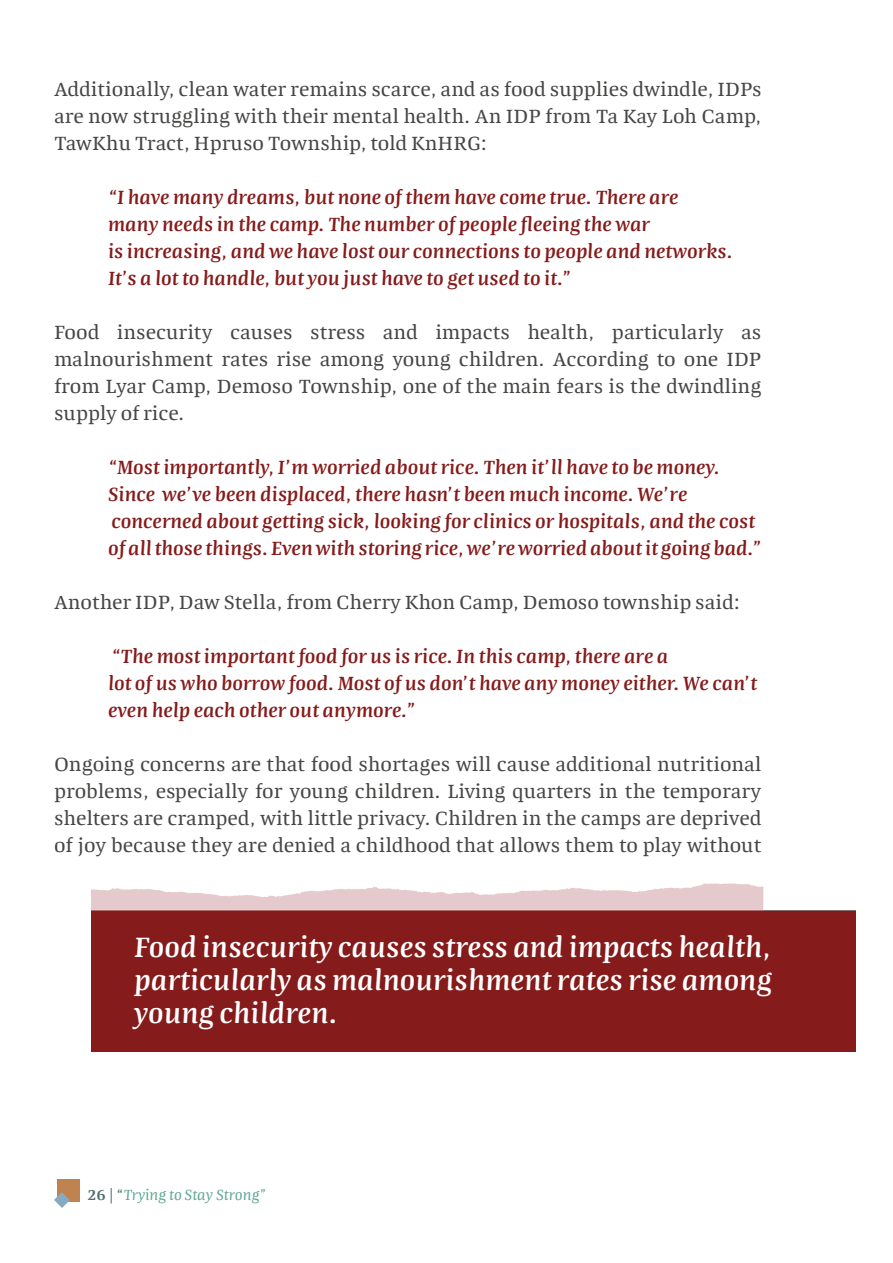
<style>
.page{position:relative;width:893px;height:1263px;background:#fff}
.page>*{position:absolute;margin:0;border:0;box-sizing:border-box;transform-origin:0 0}
.t1{font:italic 600 28.5px/33px "Quador";color:#fff;text-align:justify}
.t2{font:19.5px/27px "Quador";color:#464745;text-align:justify}
.t3{font:italic 600 19.5px/27px "Quador";color:#861a1a}
.t4{font:italic 15px "Quador";color:#5fa693}
.s1{font-weight:600;font-style:normal;color:#516d73}
.s2{font-style:normal;color:#516d73}
</style>
<div class="page">
<div style="left:57px;top:1179px;width:23px;height:23px;background:#be8351"></div>
<svg style="left:54px;top:1192px;width:16px;height:16px"></svg>
<img style="left:92px;top:883px;width:763px;height:169px">
<p class="t2" style="left:54px;top:75px;width:709px">Additionally, clean water remains scarce, and as food supplies dwindle, IDPs are now struggling with their mental health. An IDP from Ta Kay Loh Camp, TawKhu Tract, Hpruso Township, told KnHRG:</p>
<p class="t3" style="left:108px;top:183px;width:626px">“I have many dreams, but none of them have come true. There are many needs in the camp. The number of people fleeing the war<br>is increasing, and we have lost our connections to people and networks.</p>
<p class="t3" style="left:108px;top:264px;width:465px">It’s a lot to handle, but you just have to get used to it.”</p>
<p class="t2" style="left:54px;top:318px;width:709px">Food insecurity causes stress and impacts health, particularly as malnourishment rates rise among young children. According to one IDP from Lyar Camp, Demoso Township, one of the main fears is the dwindling supply of rice.</p>
<p class="t3" style="left:108px;top:453px;width:655px">“Most importantly, I’m worried about rice. Then it’ll have to be money.<br>Since we’ve been displaced, there hasn’t been much income. We’re concerned about getting sick, looking for clinics or hospitals, and the cost of all those things. Even with storing rice, we’re worried about it going bad.”</p>
<p class="t2" style="left:54px;top:588px;width:687px">Another IDP, Daw Stella, from Cherry Khon Camp, Demoso township said:</p>
<p class="t3" style="left:108px;top:642px;width:651px">“The most important food for us is rice. In this camp, there are a<br>lot of us who borrow food. Most of us don’t have any money either. We can’t even help each other out anymore.”</p>
<p class="t2" style="left:54px;top:750px;width:709px">Ongoing concerns are that food shortages will cause additional nutritional problems, especially for young children. Living quarters in the temporary shelters are cramped, with little privacy. Children in the camps are deprived of joy because they are denied a childhood that allows them to play without</p>
<p class="t1" style="left:134px;top:929px;width:639px">Food insecurity causes stress and impacts health, particularly as malnourishment rates rise among young children.</p>
<p class="t4" style="left:87px;top:1184px;width:181px"><span class="s1">26 |</span> <span class="s2">“</span>Trying to Stay Strong”</p>
</div>
